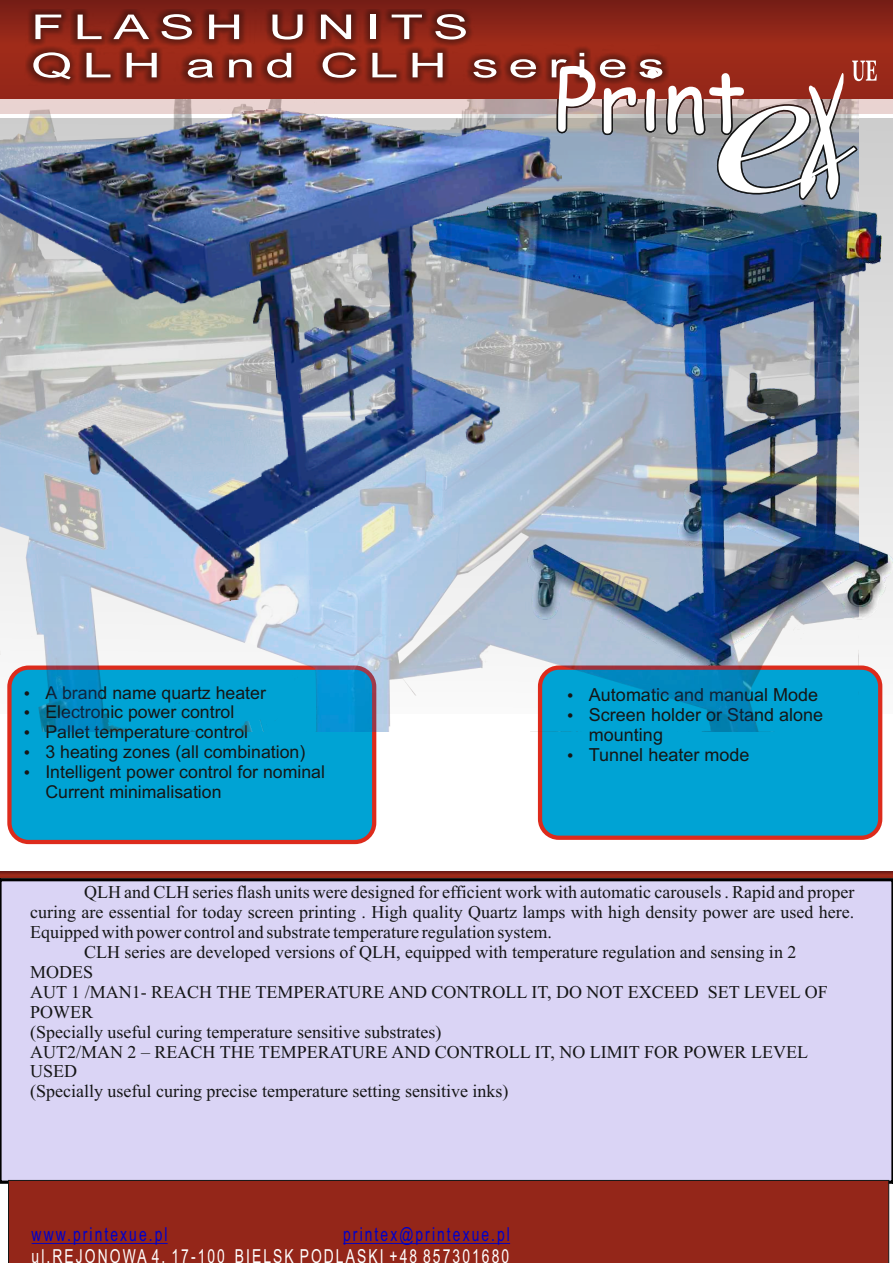
<style>
.page{position:relative;width:893px;height:1263px;background:#fff}
.page>*{position:absolute;margin:0;border:0;box-sizing:border-box;transform-origin:0 0}
.t1{font:34.2px/38.2px "Arial";letter-spacing:.19em;color:#fff;scale:1.56 1}
.t2{font:19.35px "Arial";letter-spacing:.15em;color:#fff;scale:.72 1}
.t3{font:19.35px "Arial";letter-spacing:.15em;color:#0000c9;scale:.72 1}
.t4{font:18px "Times New Roman";color:#151616}
.t5{font:18px/20.1px "Arial";color:#151616}
.t6{font:17.7px/19.8px "Arial";color:#151616}
</style>
<div class="page">
<div style="left:0;top:878px;width:893px;height:306px;background:#dad4f5"></div>
<svg style="left:0;top:872px;width:893px;height:6px;background:#902618"></svg>
<img style="left:859px;top:191px;width:34px;height:533px">
<div style="left:7px;top:665px;width:369px;height:179px;background:#00a3d4;border:4px solid #dd2b1c;border-radius:19px"></div>
<div style="left:538px;top:665px;width:344px;height:175px;background:#00a3d4;border:4px solid #dd2b1c;border-radius:19px"></div>
<img style="left:0;top:201px;width:859px;height:530px">
<img style="left:0;top:114px;width:595px;height:503px">
<svg style="left:0;top:99px;width:893px;height:15px;background:#ddc7c5"></svg>
<svg style="left:0;top:0;width:893px;height:99px;background:#8b2417"></svg>
<svg style="left:24px;top:9px;width:530px;height:77px;background:#7f2215"></svg>
<svg style="left:554px;top:0;width:326px;height:201px;background:#a0726f"></svg>
<div style="left:8px;top:1179px;width:882px;height:84px;background:#942619"></div>
<hr style="left:32px;top:1243px;width:136px;height:1px;background:#0000c9">
<hr style="left:343px;top:1243px;width:167px;height:1px;background:#0000c9">
<svg style="left:25px;top:691px;width:4px;height:4px"></svg>
<svg style="left:25px;top:711px;width:4px;height:4px"></svg>
<svg style="left:568px;top:693px;width:5px;height:5px"></svg>
<svg style="left:568px;top:713px;width:5px;height:5px"></svg>
<h1 class="t1" style="left:31px;top:11px;width:407px">FLASH UNITS<br>QLH and CLH series</h1>
<p class="t6" style="left:45px;top:684px;width:281px">A brand name quartz heater<br>Electronic power control<br>Pallet temperature control<br>3 heating zones (all combination)<br>Intelligent power control for nominal<br>Current minimalisation</p>
<p class="t5" style="left:589px;top:686px;width:236px">Automatic and manual Mode<br>Screen holder or Stand alone mounting<br>Tunnel heater mode</p>
<p class="t4" style="left:84px;top:885px;width:772px">QLH and CLH series flash units were designed for efficient work with automatic carousels . Rapid and proper</p>
<p class="t4" style="left:30px;top:905px;width:826px">curing are essential for today screen printing . High quality Quartz lamps with high density power are used here.</p>
<p class="t4" style="left:30px;top:925px;width:523px">Equipped with power control and substrate temperature regulation system.</p>
<p class="t4" style="left:84px;top:945px;width:714px">CLH series are developed versions of QLH, equipped with temperature regulation and sensing in 2</p>
<p class="t4" style="left:30px;top:965px;width:64px">MODES</p>
<p class="t4" style="left:30px;top:985px;width:799px">AUT 1 /MAN1- REACH THE TEMPERATURE AND CONTROLL IT, DO NOT EXCEED SET LEVEL OF</p>
<p class="t4" style="left:30px;top:1005px;width:64px">POWER</p>
<p class="t4" style="left:30px;top:1025px;width:413px">(Specially useful curing temperature sensitive substrates)</p>
<p class="t4" style="left:30px;top:1045px;width:779px">AUT2/MAN 2 – REACH THE TEMPERATURE AND CONTROLL IT, NO LIMIT FOR POWER LEVEL</p>
<p class="t4" style="left:30px;top:1065px;width:48px">USED</p>
<p class="t4" style="left:30px;top:1085px;width:480px">(Specially useful curing precise temperature setting sensitive inks)</p>
<p class="t3" style="left:32px;top:1227px;width:190px">www.printexue.pl</p>
<p class="t3" style="left:343px;top:1227px;width:233px">printex@printexue.pl</p>
<p class="t2" style="left:32px;top:1249px;width:665px">ul.REJONOWA 4 17-100 BIELSK PODLASKI +48 857301680</p>
</div>
